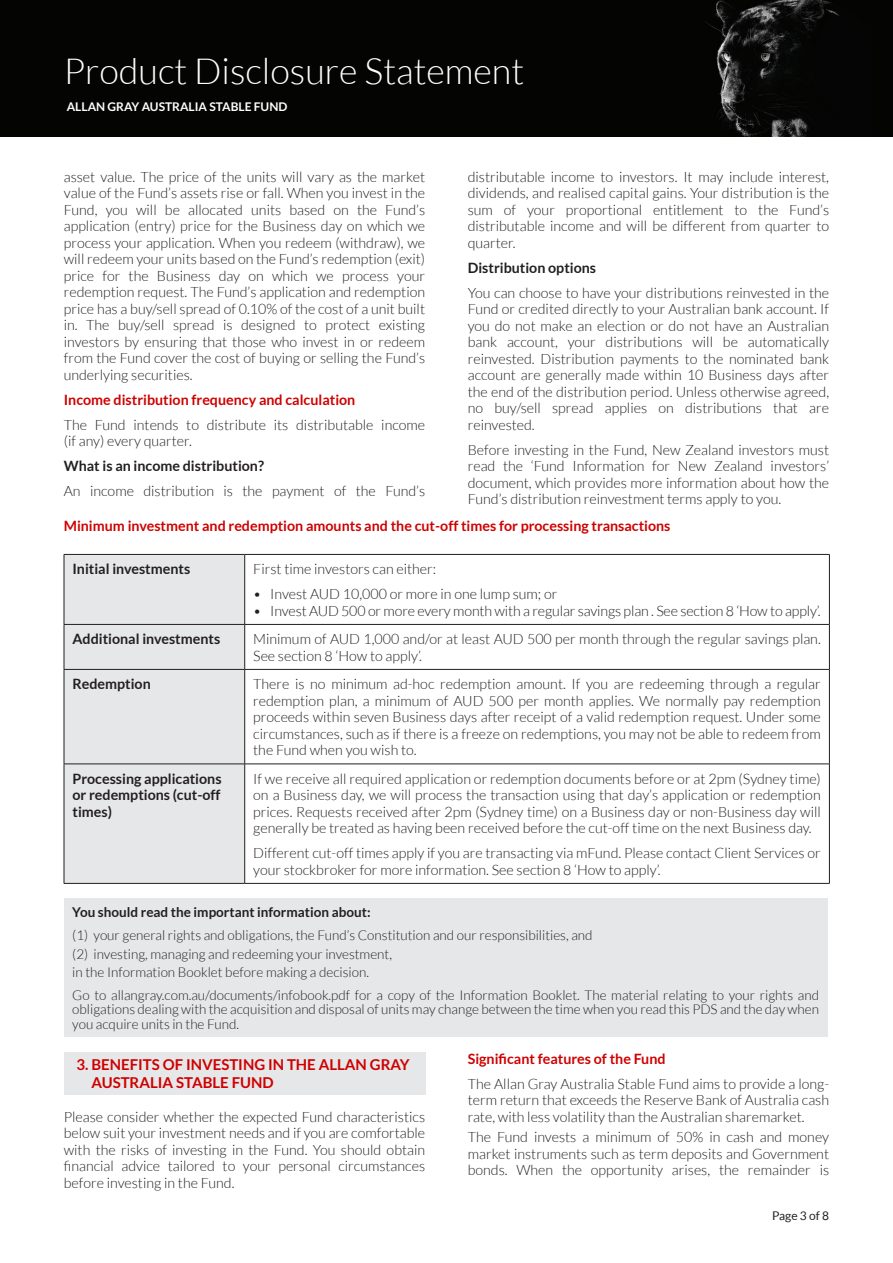
<style>
.page{position:relative;width:893px;height:1263px;background:#fff}
.page>*{position:absolute;margin:0;border:0;box-sizing:border-box;transform-origin:0 0}
.t1{font:300 36px "Lato";color:#fff}
.body_copy_bold_red{font:700 15px/18px "Lato";color:#cf0000}
.new_body_copy{font:300 14.25px/16.5px "Lato";color:#231f20;text-align:justify}
.body_copy_bold_red-2{font:700 14.25px "Lato";color:#cf0000}
.body_copy_bold{font:700 14.25px/16.5px "Lato";color:#231f20;text-align:justify}
.new_body_copy-2{font:700 14.25px "Lato";color:#cf0000}
.body_copy_bold_red-3{font:700 14.25px "Lato";color:#231f20}
.new_body_copy-3{font:700 14.25px "Lato";color:#231f20}
.new_body_copy-4{font:300 13.5px/14.2px "Lato";color:#231f20;text-align:justify}
.body_copy_bold-2{font:700 13.5px "Lato";color:#231f20}
.t2{font:700 12px "Lato";color:#fff}
.t3{font:12px "Lato";color:#231f20}
</style>
<div class="page">
<div style="left:0;top:0;width:893px;height:136px;background:#040503"></div>
<div style="left:65px;top:555px;width:179px;height:328px;background:#e6e7e9"></div>
<svg style="left:245px;top:555px;width:584px;height:328px"></svg>
<hr style="left:64px;top:554px;width:181px;height:1px;background:#231f20">
<hr style="left:64px;top:555px;width:1px;height:69px;background:#231f20">
<hr style="left:245px;top:554px;width:585px;height:1px;background:#231f20">
<hr style="left:244px;top:555px;width:1px;height:69px;background:#231f20">
<hr style="left:829px;top:555px;width:1px;height:69px;background:#231f20">
<hr style="left:64px;top:624px;width:181px;height:1px;background:#231f20">
<hr style="left:64px;top:625px;width:1px;height:44px;background:#231f20">
<hr style="left:245px;top:624px;width:585px;height:1px;background:#231f20">
<hr style="left:244px;top:625px;width:1px;height:44px;background:#231f20">
<hr style="left:829px;top:625px;width:1px;height:44px;background:#231f20">
<hr style="left:64px;top:669px;width:181px;height:1px;background:#231f20">
<hr style="left:64px;top:670px;width:1px;height:94px;background:#231f20">
<hr style="left:245px;top:669px;width:585px;height:1px;background:#231f20">
<hr style="left:244px;top:670px;width:1px;height:94px;background:#231f20">
<hr style="left:829px;top:670px;width:1px;height:94px;background:#231f20">
<hr style="left:64px;top:764px;width:181px;height:1px;background:#231f20">
<hr style="left:64px;top:764px;width:1px;height:119px;background:#231f20">
<hr style="left:245px;top:764px;width:585px;height:1px;background:#231f20">
<hr style="left:244px;top:764px;width:1px;height:119px;background:#231f20">
<hr style="left:829px;top:764px;width:1px;height:119px;background:#231f20">
<hr style="left:64px;top:883px;width:181px;height:1px;background:#231f20">
<hr style="left:245px;top:883px;width:585px;height:1px;background:#231f20">
<div style="left:64px;top:898px;width:764px;height:139px;background:#e6e7e9"></div>
<div style="left:64px;top:1052px;width:361px;height:42px;background:#e6e7e9"></div>
<h1 class="t1" style="left:64px;top:52px;width:462px">Product Disclosure Statement</h1>
<p class="t2" style="left:67px;top:100px;width:222px">ALLAN GRAY AUSTRALIA STABLE FUND</p>
<p class="new_body_copy" style="left:64px;top:168px;width:363px">asset value. The price of the units will vary as the market value of the Fund’s assets rise or fall. When you invest in the Fund, you will be allocated units based on the Fund’s application (entry) price for the Business day on which we process your application. When you redeem (withdraw), we will redeem your units based on the Fund’s redemption (exit) price for the Business day on which we process your redemption request. The Fund’s application and redemption price has a buy/sell spread of 0.10% of the cost of a unit built in. The buy/sell spread is designed to protect existing investors by ensuring that those who invest in or redeem from the Fund cover the cost of buying or selling the Fund’s underlying securities.</p>
<p class="body_copy_bold_red-2" style="left:64px;top:391px;width:293px">Income distribution frequency and calculation</p>
<p class="new_body_copy" style="left:64px;top:416px;width:363px">The Fund intends to distribute its distributable income (if any) every quarter.</p>
<p class="body_copy_bold_red-3" style="left:64px;top:458px;width:202px">What is an income distribution?</p>
<p class="new_body_copy" style="left:64px;top:483px;width:363px">An income distribution is the payment of the Fund’s</p>
<p class="new_body_copy" style="left:468px;top:168px;width:363px">distributable income to investors. It may include interest, dividends, and realised capital gains. Your distribution is the sum of your proportional entitlement to the Fund’s distributable income and will be different from quarter to quarter.</p>
<p class="new_body_copy-3" style="left:468px;top:259px;width:130px">Distribution options</p>
<p class="new_body_copy" style="left:468px;top:284px;width:363px">You can choose to have your distributions reinvested in the Fund or credited directly to your Australian bank account. If you do not make an election or do not have an Australian bank account, your distributions will be automatically reinvested. Distribution payments to the nominated bank account are generally made within 10 Business days after the end of the distribution period. Unless otherwise agreed, no buy/sell spread applies on distributions that are reinvested.</p>
<p class="new_body_copy" style="left:468px;top:441px;width:363px">Before investing in the Fund, New Zealand investors must read the ‘Fund Information for New Zealand investors’ document, which provides more information about how the Fund’s distribution reinvestment terms apply to you.</p>
<p class="body_copy_bold_red-2" style="left:64px;top:518px;width:608px">Minimum investment and redemption amounts and the cut-off times for processing transactions</p>
<p class="body_copy_bold" style="left:72px;top:561px;width:119px">Initial investments</p>
<p class="new_body_copy" style="left:253px;top:561px;width:185px">First time investors can either:</p>
<p class="new_body_copy" style="left:253px;top:586px;width:306px">• Invest AUD 10,000 or more in one lump sum; or</p>
<p class="new_body_copy" style="left:253px;top:603px;width:569px">• Invest AUD 500 or more every month with a regular savings plan . See section 8 ‘How to apply’.</p>
<p class="body_copy_bold" style="left:72px;top:631px;width:149px">Additional investments</p>
<p class="new_body_copy" style="left:253px;top:631px;width:569px">Minimum of AUD 1,000 and/or at least AUD 500 per month through the regular savings plan.<br>See section 8 ‘How to apply’.</p>
<p class="body_copy_bold" style="left:72px;top:676px;width:80px">Redemption</p>
<p class="new_body_copy" style="left:253px;top:676px;width:569px">There is no minimum ad-hoc redemption amount. If you are redeeming through a regular redemption plan, a minimum of AUD 500 per month applies. We normally pay redemption proceeds within seven Business days after receipt of a valid redemption request. Under some circumstances, such as if there is a freeze on redemptions, you may not be able to redeem from the Fund when you wish to.</p>
<p class="body_copy_bold" style="left:72px;top:770px;width:151px">Processing applications or redemptions (cut-off times)</p>
<p class="new_body_copy" style="left:253px;top:770px;width:569px">If we receive all required application or redemption documents before or at 2pm (Sydney time) on a Business day, we will process the transaction using that day’s application or redemption prices. Requests received after 2pm (Sydney time) on a Business day or non-Business day will generally be treated as having been received before the cut-off time on the next Business day.</p>
<p class="new_body_copy" style="left:253px;top:845px;width:569px">Different cut-off times apply if you are transacting via mFund. Please contact Client Services or your stockbroker for more information. See section 8 ‘How to apply’.</p>
<p class="body_copy_bold-2" style="left:72px;top:905px;width:300px">You should read the important information about:</p>
<p class="new_body_copy-4" style="left:72px;top:928px;width:522px">(1) your general rights and obligations, the Fund’s Constitution and our responsibilities, and</p>
<p class="new_body_copy-4" style="left:72px;top:947px;width:321px">(2) investing, managing and redeeming your investment,</p>
<p class="new_body_copy-4" style="left:72px;top:965px;width:298px">in the Information Booklet before making a decision.</p>
<p class="new_body_copy-4" style="left:72px;top:988px;width:748px">Go to allangray.com.au/documents/infobook.pdf for a copy of the Information Booklet. The material relating to your rights and obligations dealing with the acquisition and disposal of units may change between the time when you read this PDS and the day when you acquire units in the Fund.</p>
<p class="body_copy_bold_red" style="left:92px;top:1056px;width:320px;text-indent:-15px">3. BENEFITS OF INVESTING IN THE ALLAN GRAY<br>AUSTRALIA STABLE FUND</p>
<p class="new_body_copy" style="left:64px;top:1108px;width:363px">Please consider whether the expected Fund characteristics below suit your investment needs and if you are comfortable with the risks of investing in the Fund. You should obtain financial advice tailored to your personal circumstances before investing in the Fund.</p>
<p class="new_body_copy-2" style="left:468px;top:1050px;width:199px">Significant features of the Fund</p>
<p class="new_body_copy" style="left:468px;top:1075px;width:363px">The Allan Gray Australia Stable Fund aims to provide a long&shy;term return that exceeds the Reserve Bank of Australia cash rate, with less volatility than the Australian sharemarket.</p>
<p class="new_body_copy" style="left:468px;top:1129px;width:363px">The Fund invests a minimum of 50% in cash and money market instruments such as term deposits and Government bonds. When the opportunity arises, the remainder is</p>
<p class="t3" style="left:772px;top:1209px;width:59px">Page 3 of 8</p>
</div>
